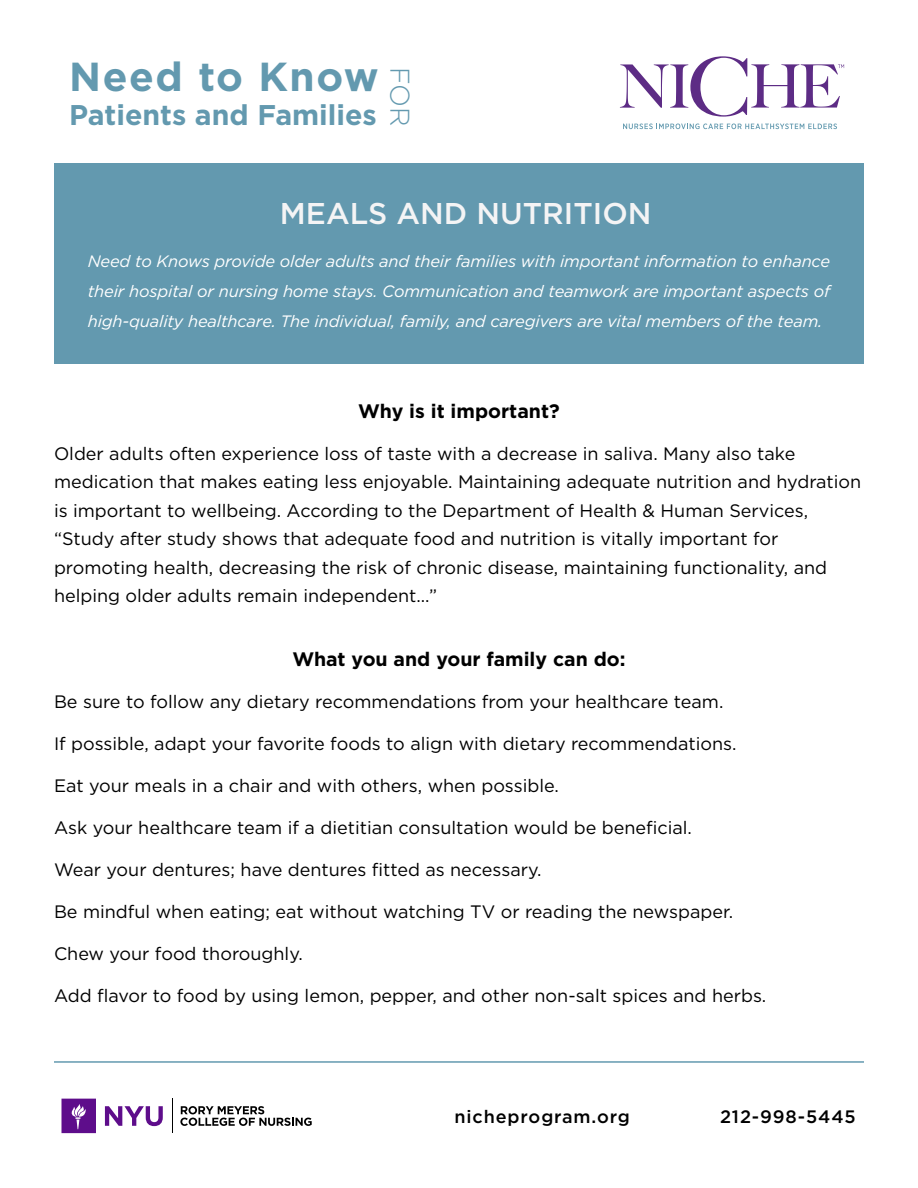
<style>
.page{position:relative;width:918px;height:1188px;background:#fff}
.page>*{position:absolute;margin:0;border:0;box-sizing:border-box;transform-origin:0 0}
.t1{font:700 40.5px "Gotham";letter-spacing:.04em;color:#6399af}
.t2{font:500 30px "Gotham";color:#f4f4f5}
.t3{font:700 28.5px "Gotham";color:#6399af}
.t4{font:300 27px "Gotham";color:#6399af}
.t5{font:700 19.5px "Gotham";color:#000}
.t6{font:18px/28.5px "Gotham";color:#000}
.t7{font:500 18px "Gotham";letter-spacing:.05em;color:#000}
.t8{font:italic 16.5px/30px "Gotham";letter-spacing:-.01em;color:#fff;text-align:justify}
</style>
<div class="page">
<hr style="left:172px;top:1099px;width:1px;height:34px;background:#000">
<svg style="left:105px;top:1106px;width:58px;height:20px"></svg>
<svg style="left:62px;top:1099px;width:34px;height:34px"></svg>
<svg style="left:180px;top:1106px;width:132px;height:20px"></svg>
<svg style="left:623px;top:124px;width:214px;height:5px"></svg>
<svg style="left:620px;top:56px;width:224px;height:61px"></svg>
<div style="left:54px;top:163px;width:810px;height:201px;background:#6399af"></div>
<hr style="left:54px;top:1061px;width:810px;height:2px;background:#6399af">
<p class="t1" style="left:69px;top:50px;width:311px">Need to Know</p>
<p class="t3" style="left:69px;top:96px;width:309px">Patients and Families</p>
<p class="t4" style="left:417px;top:67px;width:62px;rotate:90deg">FOR</p>
<p class="t2" style="left:280px;top:193px;width:373px">MEALS AND NUTRITION</p>
<p class="t8" style="left:88px;top:246px;width:744px">Need to Knows provide older adults and their families with important information to enhance their hospital or nursing home stays. Communication and teamwork are important aspects of high-quality healthcare. The individual, family, and caregivers are vital members of the team.</p>
<p class="t5" style="left:358px;top:398px;width:203px">Why is it important?</p>
<p class="t6" style="left:54px;top:439px;width:809px">Older adults often experience loss of taste with a decrease in saliva. Many also take medication that makes eating less enjoyable. Maintaining adequate nutrition and hydration is important to wellbeing. According to the Department of Health &amp; Human Services, “Study after study shows that adequate food and nutrition is vitally important for promoting health, decreasing the risk of chronic disease, maintaining functionality, and helping older adults remain independent...”</p>
<p class="t5" style="left:292px;top:646px;width:335px">What you and your family can do:</p>
<p class="t6" style="left:54px;top:687px;width:671px">Be sure to follow any dietary recommendations from your healthcare team.</p>
<p class="t6" style="left:54px;top:729px;width:684px">If possible, adapt your favorite foods to align with dietary recommendations.</p>
<p class="t6" style="left:54px;top:771px;width:507px">Eat your meals in a chair and with others, when possible.</p>
<p class="t6" style="left:54px;top:813px;width:640px">Ask your healthcare team if a dietitian consultation would be beneficial.</p>
<p class="t6" style="left:54px;top:855px;width:489px">Wear your dentures; have dentures fitted as necessary.</p>
<p class="t6" style="left:54px;top:897px;width:681px">Be mindful when eating; eat without watching TV or reading the newspaper.</p>
<p class="t6" style="left:54px;top:939px;width:250px">Chew your food thoroughly.</p>
<p class="t6" style="left:54px;top:981px;width:714px">Add flavor to food by using lemon, pepper, and other non-salt spices and herbs.</p>
<p class="t7" style="left:454px;top:1105px;width:177px">nicheprogram.org</p>
<p class="t7" style="left:720px;top:1105px;width:137px">212-998-5445</p>
</div>
